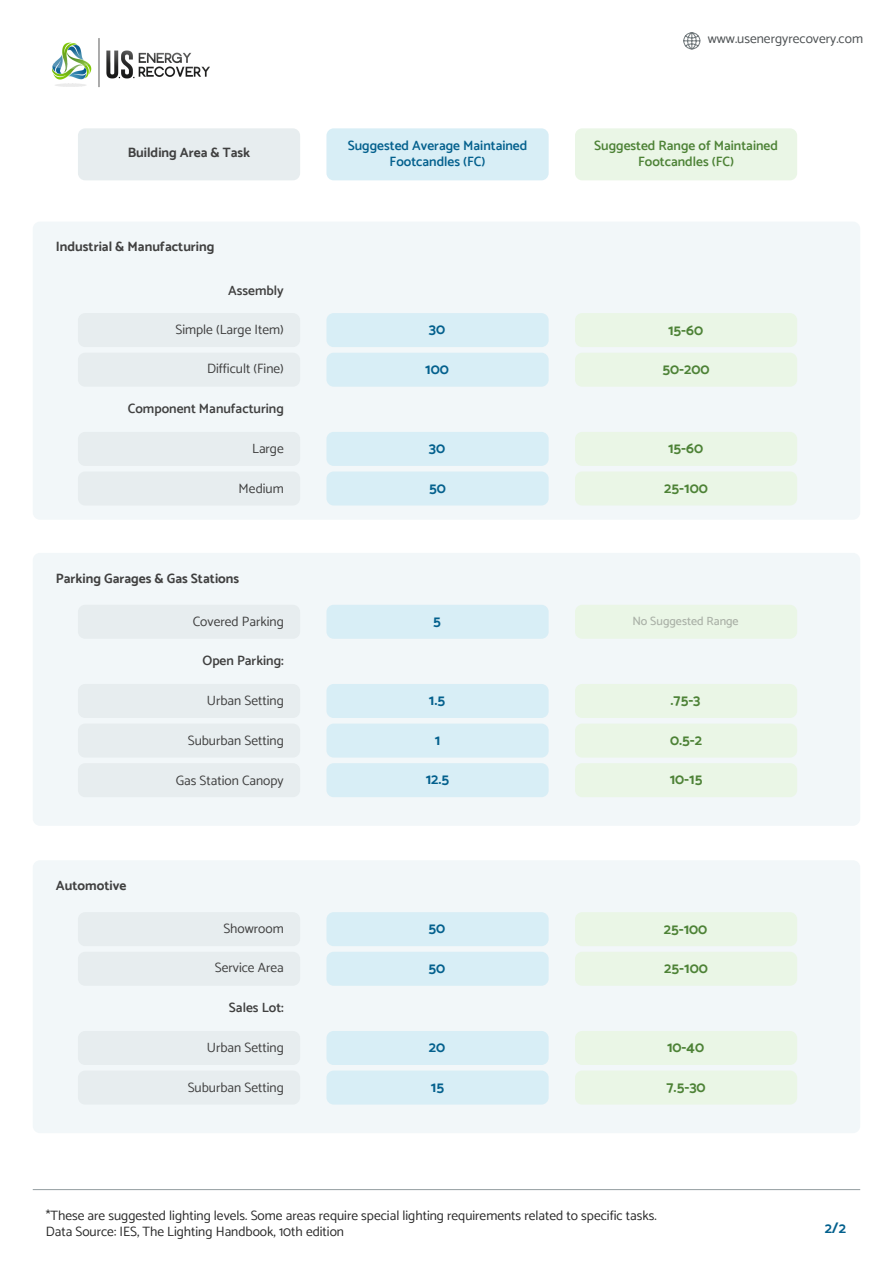
<style>
.page{position:relative;width:893px;height:1263px;background:#fff}
.page>*{position:absolute;margin:0;border:0;box-sizing:border-box;transform-origin:0 0}
.t1{font:700 15px "Catamaran";color:#4d8236}
.t2{font:700 15px "Catamaran";color:#03608d}
.t3{font:13.5px "Catamaran";color:#404040}
.t4{font:13.5px/16.2px "Catamaran";color:#2a2a2a}
.t5{font:700 13.5px "Catamaran";color:#404040}
.t6{font:600 13.5px "Catamaran";color:#404040}
.t7{font:600 13.5px/16.2px "Catamaran";color:#03608d;text-align:center}
.t8{font:600 13.5px/16.2px "Catamaran";color:#4d8236;text-align:center}
.t9{font:13.5px "Catamaran";color:#4d5153}
.t10{font:500 12px "Catamaran";color:#aab1a7}
</style>
<div class="page">
<img style="left:52px;top:38px;width:158px;height:49px">
<div style="left:78px;top:128px;width:222px;height:52px;background:#e7edef;border-radius:7px"></div>
<div style="left:326px;top:128px;width:223px;height:52px;background:#d8eef6;border-radius:7px"></div>
<div style="left:575px;top:128px;width:222px;height:52px;background:#eaf6e6;border-radius:7px"></div>
<div style="left:33px;top:553px;width:827px;height:273px;background:#f2f7f9;border-radius:7px"></div>
<div style="left:326px;top:684px;width:223px;height:34px;background:#d8eef6;border-radius:7px"></div>
<div style="left:326px;top:724px;width:223px;height:34px;background:#d8eef6;border-radius:7px"></div>
<div style="left:326px;top:605px;width:223px;height:34px;background:#d8eef6;border-radius:7px"></div>
<div style="left:78px;top:684px;width:222px;height:34px;background:#e7edef;border-radius:7px"></div>
<div style="left:78px;top:724px;width:222px;height:34px;background:#e7edef;border-radius:7px"></div>
<div style="left:78px;top:605px;width:222px;height:34px;background:#e7edef;border-radius:7px"></div>
<div style="left:575px;top:684px;width:222px;height:34px;background:#eaf6e6;border-radius:7px"></div>
<div style="left:575px;top:724px;width:222px;height:34px;background:#eaf6e6;border-radius:7px"></div>
<div style="left:575px;top:605px;width:222px;height:34px;background:#eaf6e6;border-radius:7px"></div>
<div style="left:326px;top:763px;width:223px;height:34px;background:#d8eef6;border-radius:7px"></div>
<div style="left:78px;top:763px;width:222px;height:34px;background:#e7edef;border-radius:7px"></div>
<div style="left:575px;top:763px;width:222px;height:34px;background:#eaf6e6;border-radius:7px"></div>
<div style="left:33px;top:222px;width:827px;height:298px;background:#f2f7f9;border-radius:7px"></div>
<div style="left:326px;top:432px;width:223px;height:34px;background:#d8eef6;border-radius:7px"></div>
<div style="left:326px;top:471px;width:223px;height:34px;background:#d8eef6;border-radius:7px"></div>
<div style="left:326px;top:353px;width:223px;height:34px;background:#d8eef6;border-radius:7px"></div>
<div style="left:326px;top:313px;width:223px;height:34px;background:#d8eef6;border-radius:7px"></div>
<div style="left:78px;top:432px;width:222px;height:34px;background:#e7edef;border-radius:7px"></div>
<div style="left:78px;top:471px;width:222px;height:34px;background:#e7edef;border-radius:7px"></div>
<div style="left:78px;top:353px;width:222px;height:34px;background:#e7edef;border-radius:7px"></div>
<div style="left:78px;top:313px;width:222px;height:34px;background:#e7edef;border-radius:7px"></div>
<div style="left:575px;top:432px;width:222px;height:34px;background:#eaf6e6;border-radius:7px"></div>
<div style="left:575px;top:471px;width:222px;height:34px;background:#eaf6e6;border-radius:7px"></div>
<div style="left:575px;top:353px;width:222px;height:34px;background:#eaf6e6;border-radius:7px"></div>
<div style="left:575px;top:313px;width:222px;height:34px;background:#eaf6e6;border-radius:7px"></div>
<div style="left:33px;top:860px;width:827px;height:273px;background:#f2f7f9;border-radius:7px"></div>
<div style="left:326px;top:1031px;width:223px;height:34px;background:#d8eef6;border-radius:7px"></div>
<div style="left:326px;top:1070px;width:223px;height:34px;background:#d8eef6;border-radius:7px"></div>
<div style="left:326px;top:952px;width:223px;height:34px;background:#d8eef6;border-radius:7px"></div>
<div style="left:326px;top:912px;width:223px;height:34px;background:#d8eef6;border-radius:7px"></div>
<div style="left:78px;top:1031px;width:222px;height:34px;background:#e7edef;border-radius:7px"></div>
<div style="left:78px;top:1070px;width:222px;height:34px;background:#e7edef;border-radius:7px"></div>
<div style="left:78px;top:952px;width:222px;height:34px;background:#e7edef;border-radius:7px"></div>
<div style="left:78px;top:912px;width:222px;height:34px;background:#e7edef;border-radius:7px"></div>
<div style="left:575px;top:1031px;width:222px;height:34px;background:#eaf6e6;border-radius:7px"></div>
<div style="left:575px;top:1070px;width:222px;height:34px;background:#eaf6e6;border-radius:7px"></div>
<div style="left:575px;top:952px;width:222px;height:34px;background:#eaf6e6;border-radius:7px"></div>
<div style="left:575px;top:912px;width:222px;height:34px;background:#eaf6e6;border-radius:7px"></div>
<svg style="left:683px;top:32px;width:18px;height:18px"></svg>
<hr style="left:33px;top:1189px;width:827px;height:1px;background:#939da0">
<p class="t5" style="left:128px;top:145px;width:124px">Building Area &amp; Task</p>
<p class="t7" style="left:348px;top:137px;width:181px">Suggested Average Maintained<br>Footcandles (FC)</p>
<p class="t5" style="left:56px;top:239px;width:160px">Industrial &amp; Manufacturing</p>
<p class="t6" style="left:228px;top:282px;width:57px">Assembly</p>
<p class="t3" style="left:175px;top:322px;width:110px">Simple (Large Item)</p>
<p class="t3" style="left:207px;top:361px;width:78px">Difficult (Fine)</p>
<p class="t6" style="left:128px;top:401px;width:157px">Component Manufacturing</p>
<p class="t3" style="left:252px;top:440px;width:33px">Large</p>
<p class="t3" style="left:239px;top:480px;width:47px">Medium</p>
<p class="t2" style="left:429px;top:320px;width:18px">30</p>
<p class="t2" style="left:425px;top:360px;width:25px">100</p>
<p class="t2" style="left:429px;top:439px;width:18px">30</p>
<p class="t2" style="left:429px;top:479px;width:18px">50</p>
<p class="t9" style="left:708px;top:31px;width:157px">www.usenergyrecovery.com</p>
<p class="t8" style="left:594px;top:137px;width:185px">Suggested Range of Maintained<br>Footcandles (FC)</p>
<p class="t1" style="left:668px;top:321px;width:37px">15-60</p>
<p class="t1" style="left:662px;top:360px;width:49px">50-200</p>
<p class="t1" style="left:668px;top:439px;width:37px">15-60</p>
<p class="t1" style="left:664px;top:479px;width:45px">25-100</p>
<p class="t5" style="left:56px;top:570px;width:185px">Parking Garages &amp; Gas Stations</p>
<p class="t3" style="left:193px;top:613px;width:92px">Covered Parking</p>
<p class="t6" style="left:202px;top:653px;width:83px">Open Parking:</p>
<p class="t3" style="left:207px;top:692px;width:78px">Urban Setting</p>
<p class="t3" style="left:188px;top:732px;width:98px">Suburban Setting</p>
<p class="t3" style="left:176px;top:772px;width:110px">Gas Station Canopy</p>
<p class="t2" style="left:426px;top:770px;width:25px">12.5</p>
<p class="t1" style="left:670px;top:770px;width:34px">10-15</p>
<p class="t10" style="left:632px;top:614px;width:108px">No Suggested Range</p>
<p class="t2" style="left:433px;top:612px;width:9px">5</p>
<p class="t1" style="left:670px;top:691px;width:32px">.75-3</p>
<p class="t1" style="left:670px;top:731px;width:34px">0.5-2</p>
<p class="t2" style="left:429px;top:691px;width:18px">1.5</p>
<p class="t2" style="left:435px;top:731px;width:7px">1</p>
<p class="t5" style="left:56px;top:877px;width:72px">Automotive</p>
<p class="t3" style="left:223px;top:921px;width:62px">Showroom</p>
<p class="t3" style="left:215px;top:960px;width:70px">Service Area</p>
<p class="t6" style="left:229px;top:1000px;width:56px">Sales Lot:</p>
<p class="t3" style="left:207px;top:1039px;width:78px">Urban Setting</p>
<p class="t3" style="left:188px;top:1079px;width:98px">Suburban Setting</p>
<p class="t2" style="left:429px;top:919px;width:18px">50</p>
<p class="t2" style="left:429px;top:959px;width:18px">50</p>
<p class="t2" style="left:429px;top:1038px;width:18px">20</p>
<p class="t2" style="left:431px;top:1078px;width:15px">15</p>
<p class="t1" style="left:664px;top:920px;width:45px">25-100</p>
<p class="t1" style="left:664px;top:959px;width:45px">25-100</p>
<p class="t1" style="left:667px;top:1038px;width:39px">10-40</p>
<p class="t1" style="left:666px;top:1078px;width:41px">7.5-30</p>
<p class="t4" style="left:46px;top:1207px;width:612px">*These are suggested lighting levels. Some areas require special lighting requirements related to specific tasks.<br>Data Source: IES, The Lighting Handbook, 10th edition</p>
<p class="t2" style="left:824px;top:1219px;width:23px">2/2</p>
</div>
